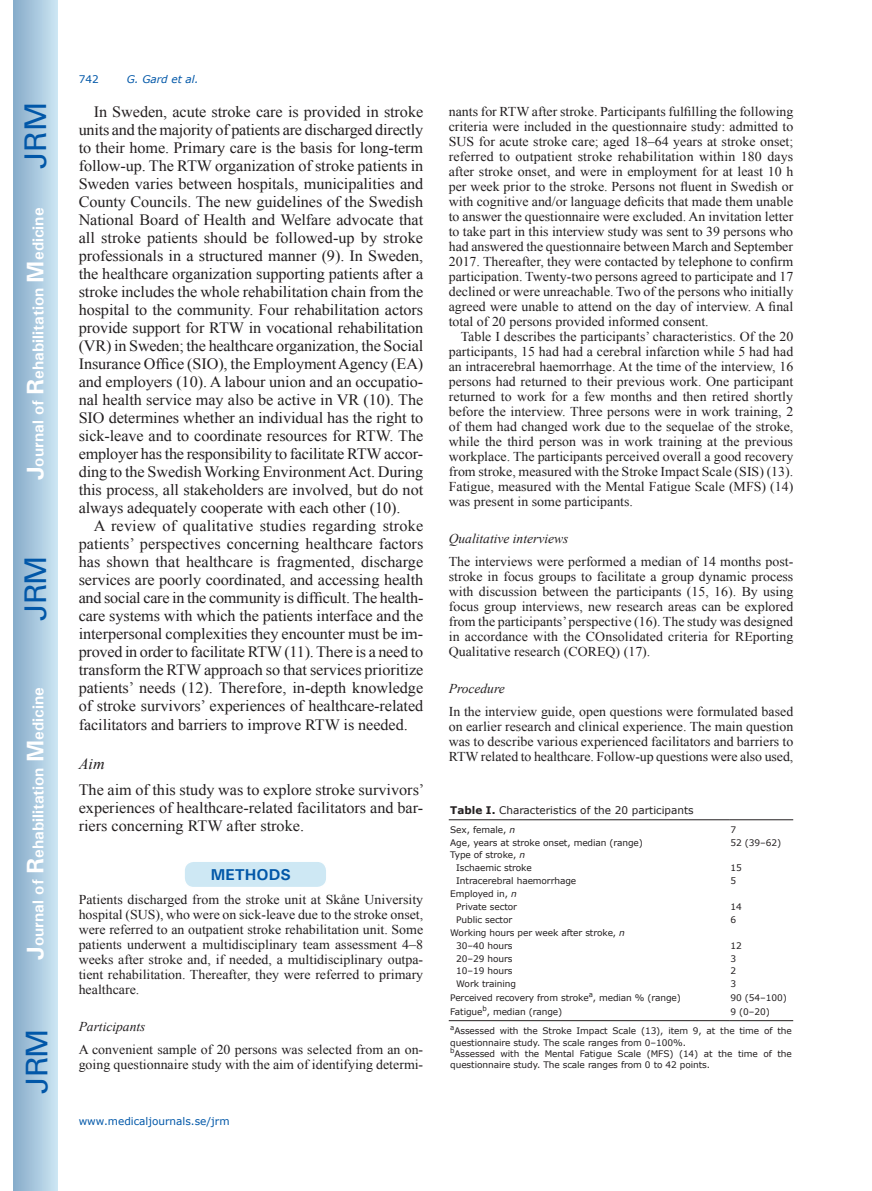
<style>
.page{position:relative;width:872px;height:1191px;background:#fff}
.page>*{position:absolute;margin:0;border:0;box-sizing:border-box;transform-origin:0 0}
.t1{font:30px "Univers";letter-spacing:-.03em;color:#0157a8}
.t2{font:15.75px/18px "Times New Roman";letter-spacing:-.005em;color:#231f20;text-align:justify}
.t3{font:700 15.75px "Univers";color:#fff}
.t4{font:700 15.75px "Univers";color:#0157a8}
.t5{font:italic 15.75px "Times New Roman";color:#231f20}
.t6{font:13.5px/15px "Times New Roman";color:#231f20;text-align:justify}
.t7{font:italic 13.5px "Times New Roman";color:#231f20}
.t8{font:10.5px "Verdana";color:#231f20}
.t9{font:10.5px "Verdana";color:#0157a8}
.t10{font:italic 10.5px "Verdana";color:#0157a8}
.t11{font:9px/12.9px "Verdana";letter-spacing:-.01em;color:#231f20}
.s1{font-size:24px}
.s2{font-weight:700}
.s3{font-style:italic}
</style>
<div class="page">
<div style="left:14px;top:0;width:43px;height:1191px;background:linear-gradient(to right,#88acca,#cbe5f2)"></div>
<div style="left:184px;top:861px;width:143px;height:26px;background:#cee8f4;border-radius:10px"></div>
<div style="left:183px;top:860px;width:144px;height:28px;border:2px solid #fff;border-radius:10px"></div>
<hr style="left:449px;top:819px;width:280px;height:1px;background:#231f20">
<hr style="left:729px;top:819px;width:64px;height:1px;background:#231f20">
<hr style="left:729px;top:1020px;width:64px;height:1px;background:#231f20">
<hr style="left:449px;top:1020px;width:280px;height:1px;background:#231f20">
<h1 class="t1" style="left:18px;top:169px;width:68px;rotate:-90deg">JRM</h1>
<p class="t3" style="left:28px;top:480px;width:274px;rotate:-90deg"><span class="s1">J</span>ournal of <span class="s1">R</span>ehabilitation <span class="s1">M</span>edicine</p>
<h1 class="t1" style="left:18px;top:620px;width:67px;rotate:-90deg">JRM</h1>
<p class="t3" style="left:28px;top:959px;width:274px;rotate:-90deg"><span class="s1">J</span>ournal of <span class="s1">R</span>ehabilitation <span class="s1">M</span>edicine</p>
<h1 class="t1" style="left:19px;top:1093px;width:67px;rotate:-90deg">JRM</h1>
<p class="t9" style="left:79px;top:72px;width:22px">742</p>
<p class="t10" style="left:127px;top:72px;width:73px">G. Gard et al.</p>
<p class="t2" style="left:79px;top:103px;width:346px;text-indent:15px">In Sweden, acute stroke care is provided in stroke units and the majority of patients are discharged directly to their home. Primary care is the basis for long-term follow-up. The RTW organization of stroke patients in Sweden varies between hospitals, municipalities and County Councils. The new guidelines of the Swedish National Board of Health and Welfare advocate that all stroke patients should be followed-up by stroke professionals in a structured manner (9). In Sweden, the healthcare organization supporting patients after a stroke includes the whole rehabilitation chain from the hospital to the community. Four rehabilitation actors provide support for RTW in vocational rehabilitation (VR) in Sweden; the healthcare organization, the Social Insurance Office (SIO), the Employment Agency (EA) and employers (10). A labour union and an occupatio&shy;nal health service may also be active in VR (10). The SIO determines whether an individual has the right to sick-leave and to coordinate resources for RTW. The employer has the responsibility to facilitate RTW accor&shy;ding to the Swedish Working Environment Act. During this process, all stakeholders are involved, but do not always adequately cooperate with each other (10).</p>
<p class="t2" style="left:79px;top:517px;width:346px;text-indent:15px">A review of qualitative studies regarding stroke patients’ perspectives concerning healthcare factors has shown that healthcare is fragmented, discharge services are poorly coordinated, and accessing health and social care in the community is difficult. The health&shy;care systems with which the patients interface and the interpersonal complexities they encounter must be im&shy;proved in order to facilitate RTW (11). There is a need to transform the RTW approach so that services prioritize patients’ needs (12). Therefore, in-depth knowledge of stroke survivors’ experiences of healthcare-related facilitators and barriers to improve RTW is needed.</p>
<p class="t5" style="left:79px;top:753px;width:28px">Aim</p>
<p class="t2" style="left:79px;top:780px;width:347px">The aim of this study was to explore stroke survivors’ experiences of healthcare-related facilitators and bar&shy;riers concerning RTW after stroke.</p>
<p class="t4" style="left:211px;top:864px;width:82px">METHODS</p>
<p class="t6" style="left:79px;top:891px;width:346px">Patients discharged from the stroke unit at Skåne University hospital (SUS), who were on sick-leave due to the stroke onset, were referred to an outpatient stroke rehabilitation unit. Some patients underwent a multidisciplinary team assessment 4–8 weeks after stroke and, if needed, a multidisciplinary outpa&shy;tient rehabilitation. Thereafter, they were referred to primary healthcare.</p>
<p class="t7" style="left:79px;top:1017px;width:68px">Participants</p>
<p class="t6" style="left:79px;top:1041px;width:346px">A convenient sample of 20 persons was selected from an on&shy;going questionnaire study with the aim of identifying determi-</p>
<p class="t9" style="left:79px;top:1114px;width:152px">www.medicaljournals.se/jrm</p>
<p class="t6" style="left:449px;top:103px;width:346px">nants for RTW after stroke. Participants fulfilling the following criteria were included in the questionnaire study: admitted to SUS for acute stroke care; aged 18–64 years at stroke onset; referred to outpatient stroke rehabilitation within 180 days after stroke onset, and were in employment for at least 10 h per week prior to the stroke. Persons not fluent in Swedish or with cognitive and/or language deficits that made them unable to answer the questionnaire were excluded. An invitation letter to take part in this interview study was sent to 39 persons who had answered the questionnaire between March and September 2017. Thereafter, they were contacted by telephone to confirm participation. Twenty-two persons agreed to participate and 17 declined or were unreachable. Two of the persons who initially agreed were unable to attend on the day of interview. A final total of 20 persons provided informed consent.</p>
<p class="t6" style="left:449px;top:328px;width:346px;text-indent:12px">Table I describes the participants’ characteristics. Of the 20 participants, 15 had had a cerebral infarction while 5 had had an intracerebral haemorrhage. At the time of the interview, 16 persons had returned to their previous work. One participant returned to work for a few months and then retired shortly before the interview. Three persons were in work training, 2 of them had changed work due to the sequelae of the stroke, while the third person was in work training at the previous workplace. The participants perceived overall a good recovery from stroke, measured with the Stroke Impact Scale (SIS) (13).<br>Fatigue, measured with the Mental Fatigue Scale (MFS) (14) was present in some participants.</p>
<p class="t7" style="left:449px;top:529px;width:121px">Qualitative interviews</p>
<p class="t6" style="left:449px;top:553px;width:346px">The interviews were performed a median of 14 months post&shy;stroke in focus groups to facilitate a group dynamic process with discussion between the participants (15, 16). By using focus group interviews, new research areas can be explored from the participants’ perspective (16). The study was designed in accordance with the COnsolidated criteria for REporting Qualitative research (COREQ) (17).</p>
<p class="t7" style="left:449px;top:679px;width:57px">Procedure</p>
<p class="t6" style="left:449px;top:703px;width:346px">In the interview guide, open questions were formulated based on earlier research and clinical experience. The main question was to describe various experienced facilitators and barriers to RTW related to healthcare. Follow-up questions were also used,</p>
<p class="t8" style="left:450px;top:803px;width:245px"><span class="s2">Table I.</span> Characteristics of the 20 participants</p>
<p class="t11" style="left:450px;top:823px;width:66px">Sex, female, <span class="s3">n</span></p>
<p class="t11" style="left:730px;top:823px;width:7px">7</p>
<p class="t11" style="left:450px;top:836px;width:194px">Age, years at stroke onset, median (range)</p>
<p class="t11" style="left:730px;top:836px;width:52px">52 (39–62)</p>
<p class="t11" style="left:456px;top:849px;width:77px;text-indent:-6px">Type of stroke, <span class="s3">n<br></span>Ischaemic stroke</p>
<p class="t11" style="left:730px;top:861px;width:13px">15</p>
<p class="t11" style="left:456px;top:874px;width:122px">Intracerebral haemorrhage</p>
<p class="t11" style="left:730px;top:874px;width:7px">5</p>
<p class="t11" style="left:450px;top:887px;width:68px;text-align:right">Employed in, <span class="s3">n<br></span>Private sector</p>
<p class="t11" style="left:730px;top:900px;width:13px">14</p>
<p class="t11" style="left:456px;top:913px;width:58px">Public sector</p>
<p class="t11" style="left:730px;top:913px;width:7px">6</p>
<p class="t11" style="left:456px;top:926px;width:170px;text-indent:-6px">Working hours per week after stroke, <span class="s3">n<br></span>30–40 hours</p>
<p class="t11" style="left:730px;top:939px;width:13px">12</p>
<p class="t11" style="left:456px;top:952px;width:58px">20–29 hours</p>
<p class="t11" style="left:730px;top:952px;width:7px">3</p>
<p class="t11" style="left:456px;top:964px;width:58px">10–19 hours</p>
<p class="t11" style="left:730px;top:964px;width:7px">2</p>
<p class="t11" style="left:456px;top:977px;width:61px">Work training</p>
<p class="t11" style="left:730px;top:977px;width:7px">3</p>
<p class="t11" style="left:450px;top:991px;width:232px">Perceived recovery from stroke<sup>a</sup>, median % (range)</p>
<p class="t11" style="left:730px;top:991px;width:58px">90 (54–100)</p>
<p class="t11" style="left:450px;top:1005px;width:113px">Fatigue<sup>b</sup>, median (range)</p>
<p class="t11" style="left:450px;top:1001px;width:343px;line-height:19.6px;text-indent:280px">9 (0–20) <sup>a</sup>Assessed with the Stroke Impact Scale (13), item 9, at the time of the</p>
<p class="t11" style="left:450px;top:1037px;width:343px;line-height:10.8px">questionnaire study. The scale ranges from 0–100%.<br><sup>b</sup>Assessed with the Mental Fatigue Scale (MFS) (14) at the time of the questionnaire study. The scale ranges from 0 to 42 points.</p>
</div>
